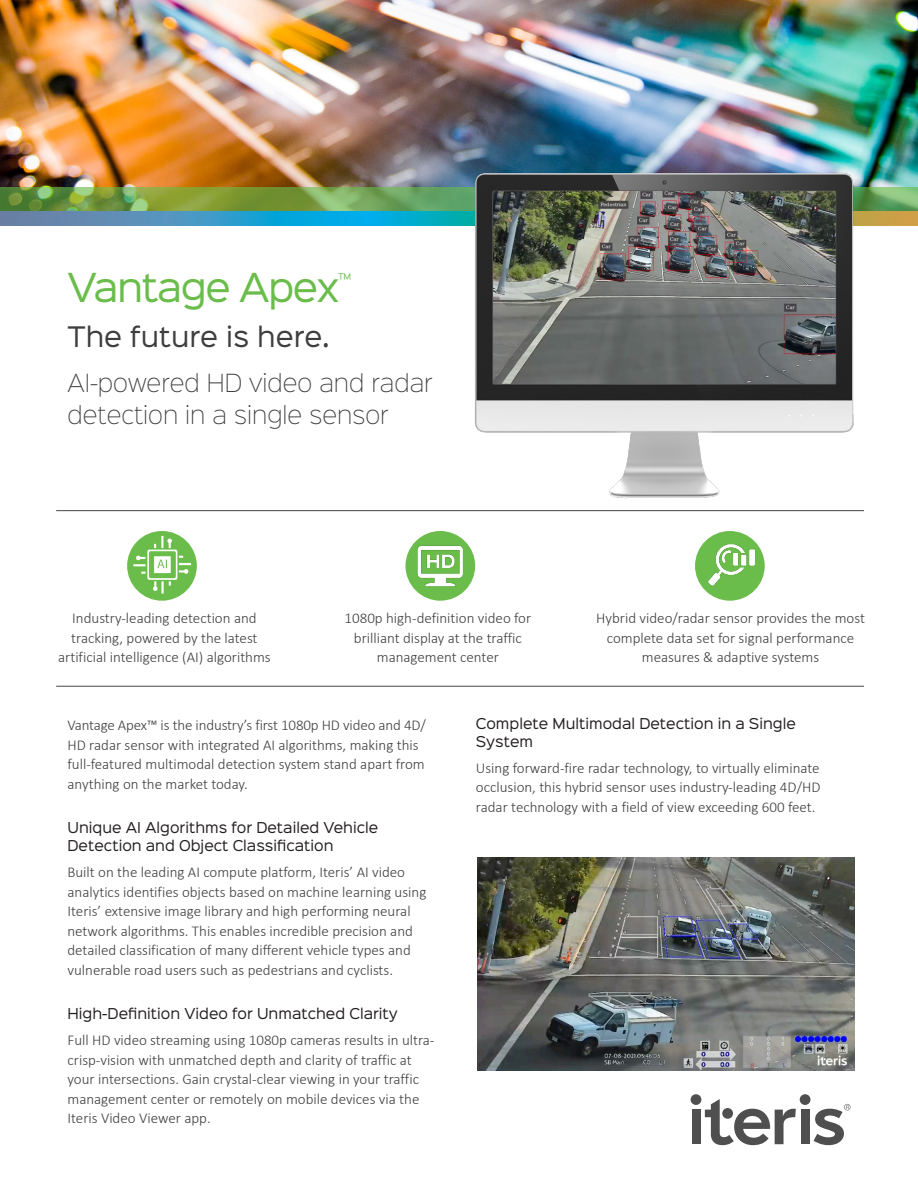
<style>
.page{position:relative;width:918px;height:1188px;background:#fff}
.page>*{position:absolute;margin:0;border:0;box-sizing:border-box;transform-origin:0 0}
._1__PRODUCT_NAME{font:36px "Sinkin Sans 400";letter-spacing:-.04em;color:#6bbd4b}
._1__PRODUCT_NAME-2{font:25.5px "Sinkin Sans 400";color:#3e3e3f}
._1__PRODUCT_NAME-3{font:22.5px/31.5px "Sinkin Sans 200 X Light";color:#3e3e3f}
._1__PRODUCT_NAME-4{font:15.75px "Sinkin Sans 400";color:#6bbd4b}
._5__BODY{font:300 15px/19.5px "Calibri";color:#3e3e3f}
._3__UNDER_ICONS{font:300 15px/19.5px "Calibri";color:#3e3e3f;text-align:center}
._4__SMALL_HEADER{font:13.5px/18px "Sinkin Sans 400";color:#231f20}
</style>
<div class="page">
<img style="left:0;top:0;width:918px;height:188px">
<svg style="left:0;top:188px;width:918px;height:24px;background:#769e4c"></svg>
<div style="left:691px;top:1094px;width:10px;height:11px;background:#4f4f4f;border-radius:50%"></div>
<div style="left:692px;top:1110px;width:8px;height:34px;background:#4f4f4f"></div>
<div style="left:800px;top:1094px;width:10px;height:11px;background:#4f4f4f;border-radius:50%"></div>
<div style="left:801px;top:1110px;width:9px;height:34px;background:#4f4f4f"></div>
<svg style="left:814px;top:1104px;width:36px;height:41px"></svg>
<svg style="left:705px;top:1099px;width:91px;height:46px"></svg>
<hr style="left:56px;top:510px;width:808px;height:1px;background:#454648">
<hr style="left:56px;top:686px;width:808px;height:1px;background:#454648">
<img style="left:127px;top:531px;width:70px;height:70px;border-radius:35px">
<div style="left:405px;top:531px;width:70px;height:70px;background:#6bbd4b;border-radius:50%"></div>
<img style="left:413px;top:540px;width:52px;height:52px">
<div style="left:695px;top:531px;width:70px;height:70px;background:#6bbd4b;border-radius:50%"></div>
<img style="left:701px;top:534px;width:63px;height:63px">
<svg style="left:0;top:212px;width:918px;height:13px;background:#3d98c2"></svg>
<img style="left:477px;top:858px;width:378px;height:213px">
<img style="left:398px;top:150px;width:504px;height:349px">
<p class="_1__PRODUCT_NAME" style="left:68px;top:257px;width:273px">Vantage Apex</p>
<p class="_1__PRODUCT_NAME-4" style="left:338px;top:266px;width:15px">™</p>
<p class="_1__PRODUCT_NAME-2" style="left:68px;top:315px;width:264px">The future is here.</p>
<p class="_1__PRODUCT_NAME-3" style="left:68px;top:366px;width:367px">AI-powered HD video and radar detection in a single sensor</p>
<p class="_3__UNDER_ICONS" style="left:58px;top:609px;width:214px">Industry-leading detection and tracking, powered by the latest artificial intelligence (AI) algorithms</p>
<p class="_3__UNDER_ICONS" style="left:345px;top:609px;width:188px">1080p high-definition video for</p>
<p class="_3__UNDER_ICONS" style="left:354px;top:628px;width:170px">brilliant display at the traffic</p>
<p class="_3__UNDER_ICONS" style="left:377px;top:648px;width:124px">management center</p>
<p class="_3__UNDER_ICONS" style="left:596px;top:609px;width:270px">Hybrid video/radar sensor provides the most complete data set for signal performance measures &amp; adaptive systems</p>
<p class="_5__BODY" style="left:68px;top:716px;width:360px">Vantage Apex™ is the industry’s first 1080p HD video and 4D/<br>HD radar sensor with integrated AI algorithms, making this full-featured multimodal detection system stand apart from</p>
<p class="_5__BODY" style="left:68px;top:774px;width:182px">anything on the market today.</p>
<p class="_4__SMALL_HEADER" style="left:68px;top:818px;width:312px">Unique AI Algorithms for Detailed Vehicle<br>Detection and Object Classification</p>
<p class="_5__BODY" style="left:68px;top:863px;width:339px">Built on the leading AI compute platform, Iteris’ AI video</p>
<p class="_5__BODY" style="left:68px;top:882px;width:360px">analytics identifies objects based on machine learning using</p>
<p class="_5__BODY" style="left:68px;top:902px;width:345px">Iteris’ extensive image library and high performing neural</p>
<p class="_5__BODY" style="left:68px;top:921px;width:347px">network algorithms. This enables incredible precision and</p>
<p class="_5__BODY" style="left:68px;top:941px;width:345px">detailed classification of many different vehicle types and</p>
<p class="_5__BODY" style="left:68px;top:960px;width:327px">vulnerable road users such as pedestrians and cyclists.</p>
<p class="_4__SMALL_HEADER" style="left:68px;top:1004px;width:332px">High-Definition Video for Unmatched Clarity</p>
<p class="_5__BODY" style="left:68px;top:1031px;width:369px">Full HD video streaming using 1080p cameras results in ultra&shy;crisp-vision with unmatched depth and clarity of traffic at</p>
<p class="_5__BODY" style="left:68px;top:1070px;width:353px">your intersections. Gain crystal-clear viewing in your traffic</p>
<p class="_5__BODY" style="left:68px;top:1089px;width:353px">management center or remotely on mobile devices via the</p>
<p class="_5__BODY" style="left:68px;top:1109px;width:145px">Iteris Video Viewer app.</p>
<p class="_4__SMALL_HEADER" style="left:476px;top:713px;width:322px">Complete Multimodal Detection in a Single<br>System</p>
<p class="_5__BODY" style="left:476px;top:758px;width:345px">Using forward-fire radar technology, to virtually eliminate</p>
<p class="_5__BODY" style="left:476px;top:778px;width:346px">occlusion, this hybrid sensor uses industry-leading 4D/HD radar technology with a field of view exceeding 600 feet.</p>
</div>
